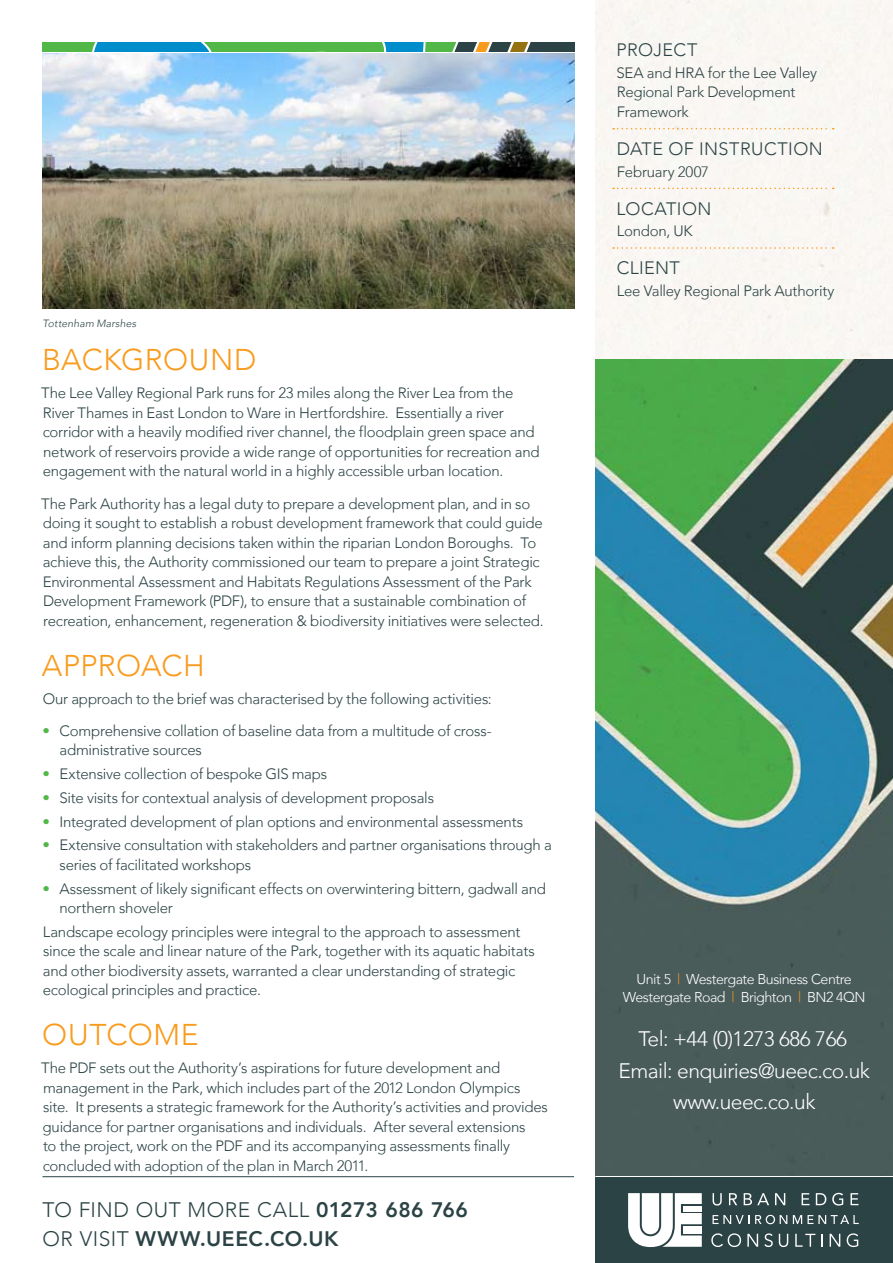
<style>
.page{position:relative;width:893px;height:1263px;background:#fff}
.page>*{position:absolute;margin:0;border:0;box-sizing:border-box;transform-origin:0 0}
.t1{font:300 30px "Avenir";letter-spacing:.015em;color:#f99b1c}
.t2{font:300 21px/31.5px "Avenir";letter-spacing:-.025em;color:#fff;text-align:center}
.t3{font:800 21px "Avenir";letter-spacing:.02em;color:#2c4345}
.t4{font:300 21px "Avenir";letter-spacing:.025em;color:#2c4345}
.t5{font:300 18px "Avenir";letter-spacing:.025em;color:#2c4345}
.t6{font:300 15px/19.5px "Avenir";letter-spacing:-.015em;color:#2c4345}
.t7{font:300 14.25px/18px "Avenir";letter-spacing:-.035em;color:#fff;text-align:center}
.t8{font:italic 300 10.5px "Avenir";letter-spacing:.015em;color:#2c4345}
.s1{font-weight:400;color:#51b848}
.s2{color:#f99b1c}
</style>
<div class="page">
<img style="left:595px;top:0;width:298px;height:1176px">
<svg style="left:613px;top:128px;width:221px;height:1px"></svg>
<svg style="left:613px;top:188px;width:221px;height:1px"></svg>
<svg style="left:613px;top:247px;width:221px;height:2px"></svg>
<img style="left:43px;top:53px;width:531px;height:255px">
<div style="left:618px;top:1067px;width:134px;height:98px;background:#495c5a"></div>
<svg style="left:621px;top:1172px;width:9px;height:4px"></svg>
<svg style="left:636px;top:1172px;width:51px;height:4px"></svg>
<svg style="left:701px;top:1172px;width:7px;height:4px"></svg>
<svg style="left:714px;top:1172px;width:9px;height:4px"></svg>
<svg style="left:729px;top:1172px;width:10px;height:4px"></svg>
<svg style="left:745px;top:1172px;width:7px;height:4px"></svg>
<hr style="left:43px;top:1176px;width:531px;height:1px;background:#2c4345">
<svg style="left:43px;top:43px;width:531px;height:8px;background:#409a71"></svg>
<div style="left:595px;top:1177px;width:298px;height:86px;background:#2c4345"></div>
<svg style="left:628px;top:1192px;width:231px;height:55px"></svg>
<p class="t8" style="left:43px;top:317px;width:95px">Tottenham Marshes</p>
<h1 class="t1" style="left:42px;top:342px;width:212px">Background</h1>
<p class="t6" style="left:41px;top:383px;width:500px">The Lee Valley Regional Park runs for 23 miles along the River Lea from the River Thames in East London to Ware in Hertfordshire. Essentially a river corridor with a heavily modified river channel, the floodplain green space and network of reservoirs provide a wide range of opportunities for recreation and engagement with the natural world in a highly accessible urban location.</p>
<p class="t6" style="left:41px;top:494px;width:504px">The Park Authority has a legal duty to prepare a development plan, and in so doing it sought to establish a robust development framework that could guide and inform planning decisions taken within the riparian London Boroughs. To achieve this, the Authority commissioned our team to prepare a joint Strategic Environmental Assessment and Habitats Regulations Assessment of the Park Development Framework (PDF), to ensure that a sustainable combination of recreation, enhancement, regeneration &amp; biodiversity initiatives were selected.</p>
<h1 class="t1" style="left:42px;top:648px;width:165px">APPROACH</h1>
<p class="t6" style="left:43px;top:689px;width:451px">Our approach to the brief was characterised by the following activities:</p>
<p class="t6" style="left:60px;top:721px;width:434px;text-indent:-17px"><span class="s1">•</span> Comprehensive collation of baseline data from a multitude of cross&shy;administrative sources</p>
<p class="t6" style="left:43px;top:764px;width:286px"><span class="s1">•</span> Extensive collection of bespoke GIS maps</p>
<p class="t6" style="left:43px;top:788px;width:393px"><span class="s1">•</span> Site visits for contextual analysis of development proposals</p>
<p class="t6" style="left:43px;top:812px;width:482px"><span class="s1">•</span> Integrated development of plan options and environmental assessments</p>
<p class="t6" style="left:60px;top:835px;width:494px;text-indent:-17px"><span class="s1">•</span> Extensive consultation with stakeholders and partner organisations through a series of facilitated workshops</p>
<p class="t6" style="left:60px;top:879px;width:488px;text-indent:-17px"><span class="s1">•</span> Assessment of likely significant effects on overwintering bittern, gadwall and northern shoveler</p>
<p class="t6" style="left:43px;top:922px;width:494px">Landscape ecology principles were integral to the approach to assessment since the scale and linear nature of the Park, together with its aquatic habitats and other biodiversity assets, warranted a clear understanding of strategic ecological principles and practice.</p>
<h1 class="t1" style="left:42px;top:1017px;width:158px">OUTCOME</h1>
<p class="t6" style="left:41px;top:1058px;width:508px">The PDF sets out the Authority’s aspirations for future development and management in the Park, which includes part of the 2012 London Olympics site. It presents a strategic framework for the Authority’s activities and provides guidance for partner organisations and individuals. After several extensions<br>to the project, work on the PDF and its accompanying assessments finally concluded with adoption of the plan in March 2011.</p>
<h2 class="t4" style="left:43px;top:1198px;width:229px">to fi nd out more Call</h2>
<h2 class="t3" style="left:316px;top:1198px;width:154px">01273 686 766</h2>
<h2 class="t4" style="left:43px;top:1226px;width:48px">or visit</h2>
<h2 class="t3" style="left:136px;top:1226px;width:205px">WWW.UEEC.CO.UK</h2>
<p class="t5" style="left:617px;top:40px;width:78px">Project</p>
<p class="t6" style="left:617px;top:63px;width:202px">SEA and HRA for the Lee Valley<br>Regional Park Development<br>Framework</p>
<p class="t5" style="left:617px;top:138px;width:25px">Date</p>
<p class="t5" style="left:668px;top:138px;width:156px">of i nstruction</p>
<p class="t6" style="left:617px;top:162px;width:93px">February 2007</p>
<p class="t5" style="left:617px;top:198px;width:80px">LOCATION</p>
<p class="t6" style="left:617px;top:221px;width:67px">London, UK</p>
<p class="t5" style="left:617px;top:257px;width:65px">CLIENT</p>
<p class="t6" style="left:617px;top:281px;width:219px">Lee Valley Regional Park Authority</p>
<p class="t7" style="left:623px;top:970px;width:242px">U nit 5 <span class="s2">|</span> Westergate Business Centre<br>Westergate Road <span class="s2">|</span> Brighton <span class="s2">|</span> BN 2 4QN</p>
<h2 class="t2" style="left:619px;top:1023px;width:253px">Tel: +44 (0)1273 686 766<br>Email: enquiries@ueec.co.uk www.ueec.co.uk</h2>
</div>
